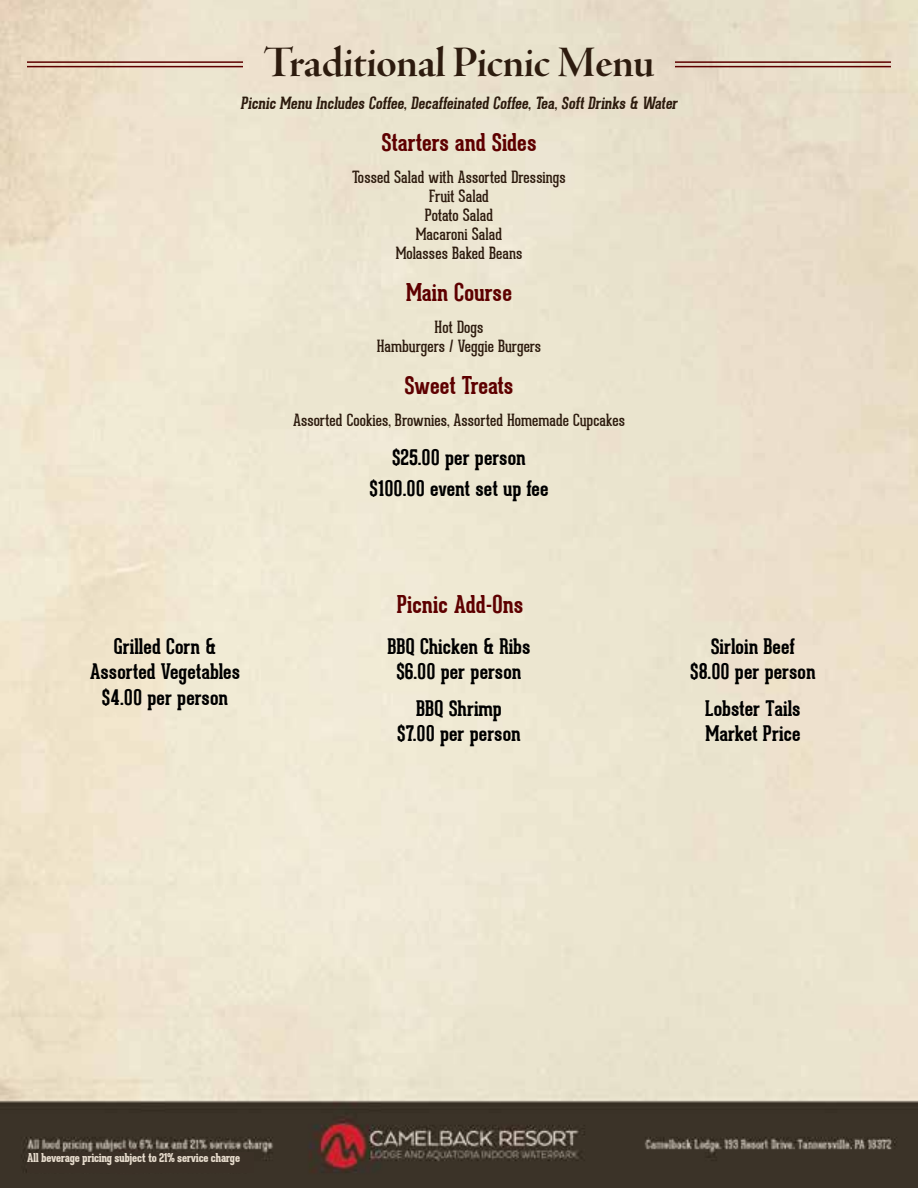
<style>
.page{position:relative;width:918px;height:1188px;background:#fff}
.page>*{position:absolute;margin:0;border:0;box-sizing:border-box;transform-origin:0 0}
.t1{font:45px "Adobe Jenson Pro Bold Disp";letter-spacing:-.005em;color:#2d1b0e}
.t2{font:700 24px "Geared Slab";color:#5e0000}
.t3{font:700 21px/25.5px "Geared Slab";color:#000;text-align:center}
.t4{font:16.5px/19px "Geared Slab";color:#2d1b0e;text-align:center}
.t5{font:700 16.5px "Geared Slab";color:#2d1b0e}
.t6{font:800 12px "Geared Slab";letter-spacing:-.03em;color:#e6dbcc}
</style>
<div class="page">
<img style="left:0;top:0;width:918px;height:1188px">
<hr style="left:27px;top:61px;width:216px;height:2px;background:#5e0000">
<hr style="left:27px;top:66px;width:216px;height:1px;background:#5e0000">
<hr style="left:675px;top:61px;width:216px;height:2px;background:#5e0000">
<hr style="left:675px;top:66px;width:216px;height:1px;background:#5e0000">
<div style="left:28px;top:1152px;width:226px;height:20px;background:#3b3127"></div>
<h1 class="t1" style="left:264px;top:37px;width:393px">Traditional Picnic Menu</h1>
<p class="t5" style="left:241px;top:93px;width:441px">Picnic Menu Includes Coffee, Decaffeinated Coffee, Tea, Soft Drinks &amp; Water</p>
<p class="t2" style="left:382px;top:127px;width:156px">Starters and Sides</p>
<p class="t4" style="left:352px;top:167px;width:215px">Tossed Salad with Assorted Dressings<br>Fruit Salad<br>Potato Salad<br>Macaroni Salad<br>Molasses Baked Beans</p>
<p class="t2" style="left:406px;top:278px;width:107px">Main Course</p>
<p class="t4" style="left:377px;top:317px;width:166px">Hot Dogs<br>Hamburgers / Veggie Burgers</p>
<p class="t2" style="left:405px;top:370px;width:110px">Sweet Treats</p>
<p class="t4" style="left:293px;top:410px;width:333px">Assorted Cookies, Brownies, Assorted Homemade Cupcakes</p>
<p class="t3" style="left:369px;top:442px;width:181px;line-height:30.9px">$25.00 per person $100.00 event set up fee</p>
<p class="t2" style="left:397px;top:589px;width:128px">Picnic Add-Ons</p>
<p class="t3" style="left:90px;top:634px;width:152px">Grilled Corn &amp;<br>Assorted Vegetables $4.00 per person</p>
<p class="t3" style="left:388px;top:634px;width:144px">BBQ Chicken &amp; Ribs $6.00 per person</p>
<p class="t3" style="left:397px;top:695px;width:125px">BBQ Shrimp $7.00 per person</p>
<p class="t3" style="left:690px;top:634px;width:127px">Sirloin Beef $8.00 per person</p>
<p class="t3" style="left:705px;top:695px;width:97px;text-align:left">Lobster Tails<br>Market Price</p>
<p class="t6" style="left:27px;top:1151px;width:214px">All beverage pricing subject to 21% service charge</p>
</div>
